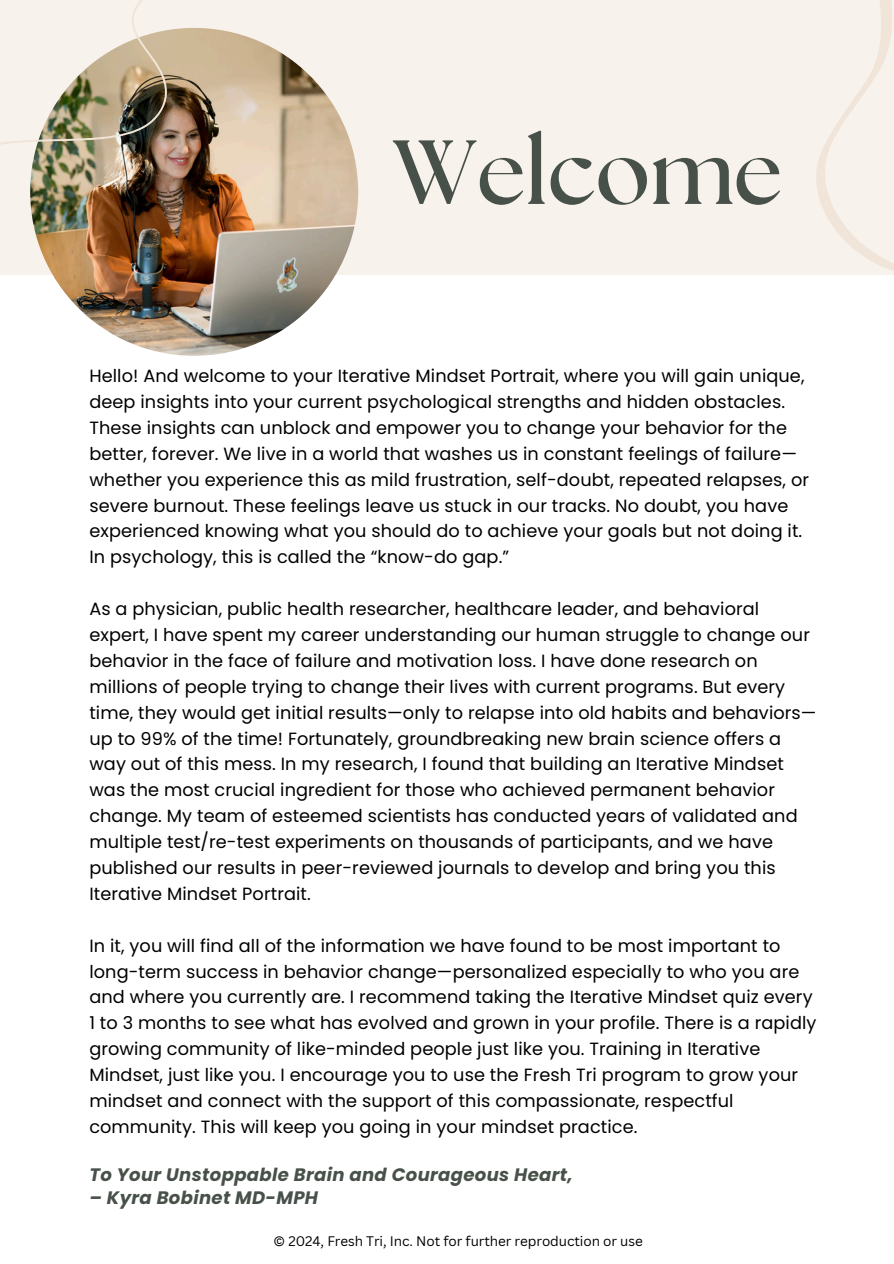
<style>
.page{position:relative;width:894px;height:1264px;background:#fff}
.page>*{position:absolute;margin:0;border:0;box-sizing:border-box;transform-origin:0 0}
.t1{font:700 90.75px "The Seasons";color:#485149}
.t2{font:italic 700 18px "Poppins";letter-spacing:.02em;color:#485149}
.t3{font:17.7px/26px "Poppins";letter-spacing:.005em;color:#000}
.t4{font:13.5px "Canva Sans";letter-spacing:-.005em;color:#000}
</style>
<div class="page">
<div style="left:0;top:0;width:893px;height:275px;background:#f7f2ec"></div>
<img style="left:30px;top:28px;width:328px;height:328px;border-radius:50%">
<svg style="left:816px;top:0;width:77px;height:270px"></svg>
<img style="left:0;top:0;width:315px;height:214px">
<h3 class="t1" style="left:392px;top:131px;width:391px">Welcome</h3>
<h1 class="t3" style="left:89px;top:363px;width:721px">Hello! And welcome to your Iterative Mindset Portrait, where you will gain unique, deep insights into your current psychological strengths and hidden obstacles.<br>These insights can unblock and empower you to change your behavior for the better, forever. We live in a world that washes us in constant feelings of failure— whether you experience this as mild frustration, self-doubt, repeated relapses, or severe burnout. These feelings leave us stuck in our tracks. No doubt, you have experienced knowing what you should do to achieve your goals but not doing it.<br>In psychology, this is called the “know-do gap.”</h1>
<p class="t3" style="left:89px;top:596px;width:728px">As a physician, public health researcher, healthcare leader, and behavioral expert, I have spent my career understanding our human struggle to change our behavior in the face of failure and motivation loss. I have done research on millions of people trying to change their lives with current programs. But every time, they would get initial results—only to relapse into old habits and behaviors— up to 99% of the time! Fortunately, groundbreaking new brain science offers a way out of this mess. In my research, I found that building an Iterative Mindset was the most crucial ingredient for those who achieved permanent behavior change. My team of esteemed scientists has conducted years of validated and multiple test/re-test experiments on thousands of participants, and we have published our results in peer-reviewed journals to develop and bring you this Iterative Mindset Portrait.</p>
<p class="t3" style="left:89px;top:932px;width:728px">In it, you will find all of the information we have found to be most important to long-term success in behavior change—personalized especially to who you are and where you currently are. I recommend taking the Iterative Mindset quiz every 1 to 3 months to see what has evolved and grown in your profile. There is a rapidly growing community of like-minded people just like you. Training in Iterative Mindset, just like you. I encourage you to use the Fresh Tri program to grow your mindset and connect with the support of this compassionate, respectful community. This will keep you going in your mindset practice.</p>
<h3 class="t2" style="left:89px;top:1161px;width:485px">To Your Unstoppable Brain and Courageous Heart,</h3>
<h3 class="t2" style="left:89px;top:1185px;width:230px">– Kyra Bobinet MD-MPH</h3>
<h3 class="t4" style="left:273px;top:1231px;width:370px">© 2024, Fresh Tri, Inc. Not for further reproduction or use</h3>
</div>
